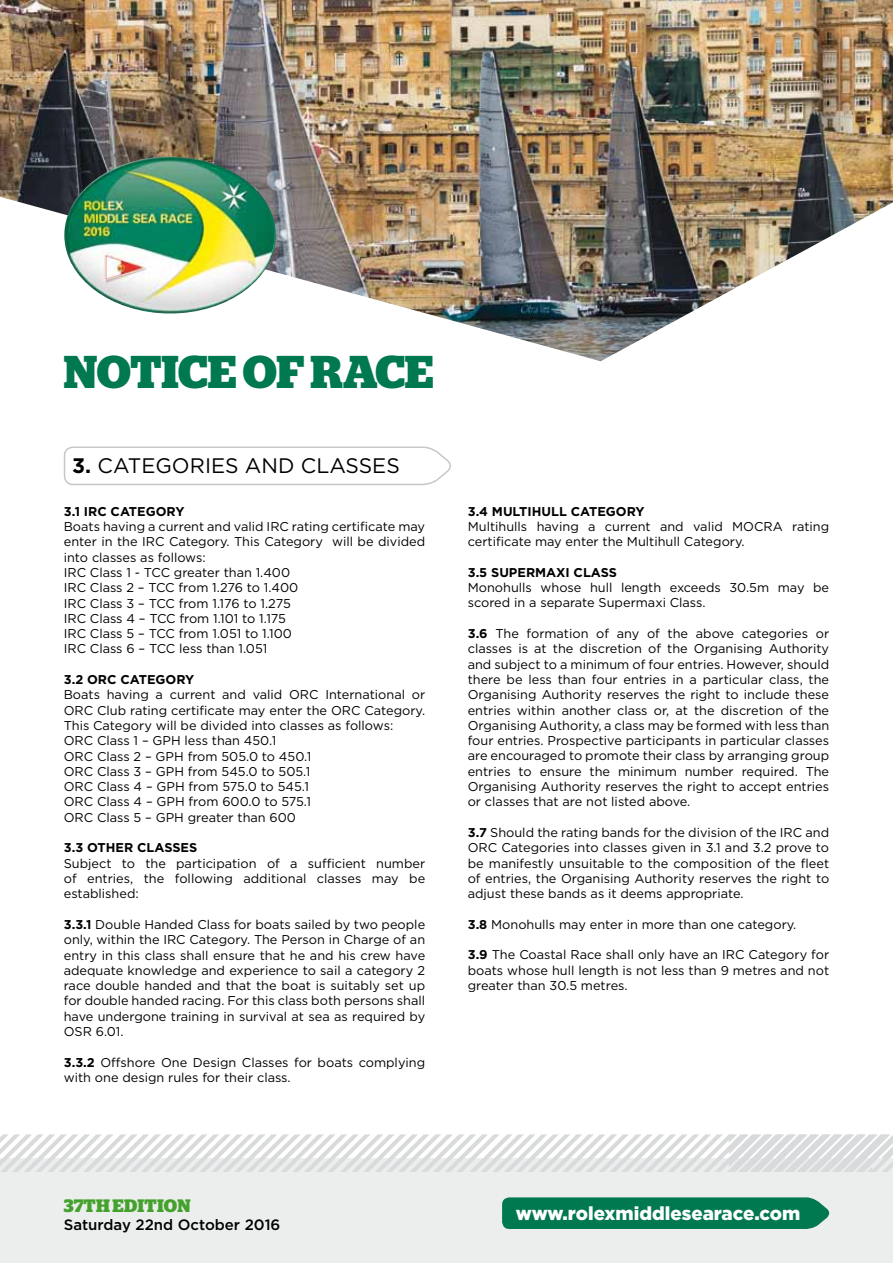
<style>
.page{position:relative;width:893px;height:1263px;background:#fff}
.page>*{position:absolute;margin:0;border:0;box-sizing:border-box;transform-origin:0 0}
.t1{font:700 45.9px "Stag";color:#007850}
.t2{font:21px "Gotham";color:#000}
.t3{font:900 18.75px "Gotham";color:#fff}
.t4{font:700 18px "Stag";letter-spacing:.01em;color:#44a12b}
.t5{font:500 15px "Gotham";color:#000}
.t6{font:12.75px/15.3px "Gotham";color:#000}
.t7{font:700 12.75px "Gotham";color:#000}
.s1{font-weight:700}
</style>
<div class="page">
<div style="left:0;top:1158px;width:893px;height:105px;background:#eceded"></div>
<img style="left:0;top:0;width:893px;height:361px">
<svg style="left:63px;top:446px;width:388px;height:40px"></svg>
<div style="left:502px;top:1197px;width:328px;height:32px;background:#007850"></div>
<img style="left:64px;top:157px;width:212px;height:157px">
<svg style="left:0;top:1134px;width:893px;height:38px"></svg>
<h1 class="t1" style="left:64px;top:345px;width:371px">NOTICE OF RACE</h1>
<h2 class="t2" style="left:72px;top:454px;width:56px"><span class="s1">3.</span> Categories</h2>
<h2 class="t2" style="left:245px;top:454px;width:17px">and</h2>
<h2 class="t2" style="left:301px;top:454px;width:30px">Classes</h2>
<p class="t7" style="left:64px;top:504px;width:93px">3.1 IRC CATEGORY</p>
<p class="t6" style="left:64px;top:519px;width:363px">Boats having a current and valid IRC rating certificate may enter in the IRC Category. This Category will be divided into classes as follows:<br>IRC Class 1 - TCC greater than 1.400<br>IRC Class 2 – TCC from 1.276 to 1.400<br>IRC Class 3 – TCC from 1.176 to 1.275<br>IRC Class 4 – TCC from 1.101 to 1.175<br>IRC Class 5 – TCC from 1.051 to 1.100<br>IRC Class 6 – TCC less than 1.051</p>
<p class="t7" style="left:64px;top:672px;width:103px">3.2 ORC CATEGORY</p>
<p class="t6" style="left:64px;top:687px;width:363px">Boats having a current and valid ORC International or ORC Club rating certificate may enter the ORC Category.<br>This Category will be divided into classes as follows:<br>ORC Class 1 – GPH less than 450.1<br>ORC Class 2 – GPH from 505.0 to 450.1<br>ORC Class 3 – GPH from 545.0 to 505.1<br>ORC Class 4 – GPH from 575.0 to 545.1<br>ORC Class 4 – GPH from 600.0 to 575.1<br>ORC Class 5 – GPH greater than 600</p>
<p class="t7" style="left:64px;top:840px;width:133px">3.3 OTHER CLASSES</p>
<p class="t6" style="left:64px;top:855px;width:363px;text-align:justify">Subject to the participation of a sufficient number of entries, the following additional classes may be established:</p>
<p class="t6" style="left:64px;top:916px;width:363px;text-align:justify"><span class="s1">3.3.1</span> Double Handed Class for boats sailed by two people only, within the IRC Category. The Person in Charge of an entry in this class shall ensure that he and his crew have adequate knowledge and experience to sail a category 2 race double handed and that the boat is suitably set up for double handed racing. For this class both persons shall have undergone training in survival at sea as required by OSR 6.01.</p>
<p class="t6" style="left:64px;top:1054px;width:363px"><span class="s1">3.3.2</span> Offshore One Design Classes for boats complying with one design rules for their class.</p>
<p class="t7" style="left:468px;top:504px;width:149px">3.4 MULTI HULL CATEGORY</p>
<p class="t6" style="left:468px;top:518px;width:363px">Multihulls having a current and valid MOCRA rating certificate may enter the Multihull Category.</p>
<p class="t7" style="left:468px;top:565px;width:142px">3.5 SUPERMAXI CLASS</p>
<p class="t6" style="left:468px;top:580px;width:363px">Monohulls whose hull length exceeds 30.5m may be scored in a separate Supermaxi Class.</p>
<p class="t6" style="left:468px;top:626px;width:363px;text-align:justify"><span class="s1">3.6</span> The formation of any of the above categories or classes is at the discretion of the Organising Authority and subject to a minimum of four entries. However, should there be less than four entries in a particular class, the Organising Authority reserves the right to include these entries within another class or, at the discretion of the Organising Authority, a class may be formed with less than four entries. Prospective participants in particular classes are encouraged to promote their class by arranging group entries to ensure the minimum number required. The Organising Authority reserves the right to accept entries or classes that are not listed above.</p>
<p class="t6" style="left:468px;top:824px;width:363px;text-align:justify"><span class="s1">3.7</span> Should the rating bands for the division of the IRC and ORC Categories into classes given in 3.1 and 3.2 prove to be manifestly unsuitable to the composition of the fleet of entries, the Organising Authority reserves the right to adjust these bands as it deems appropriate.</p>
<p class="t6" style="left:468px;top:916px;width:330px"><span class="s1">3.8</span> Monohulls may enter in more than one category.</p>
<p class="t6" style="left:468px;top:947px;width:363px;text-align:justify"><span class="s1">3.9</span> The Coastal Race shall only have an IRC Category for boats whose hull length is not less than 9 metres and not greater than 30.5 metres.</p>
<h3 class="t4" style="left:64px;top:1195px;width:128px">37Th Edition</h3>
<p class="t5" style="left:64px;top:1216px;width:218px">Saturday 22nd October 2016</p>
<h3 class="t3" style="left:516px;top:1203px;width:286px">www.rolexmiddlesearace.com</h3>
</div>
